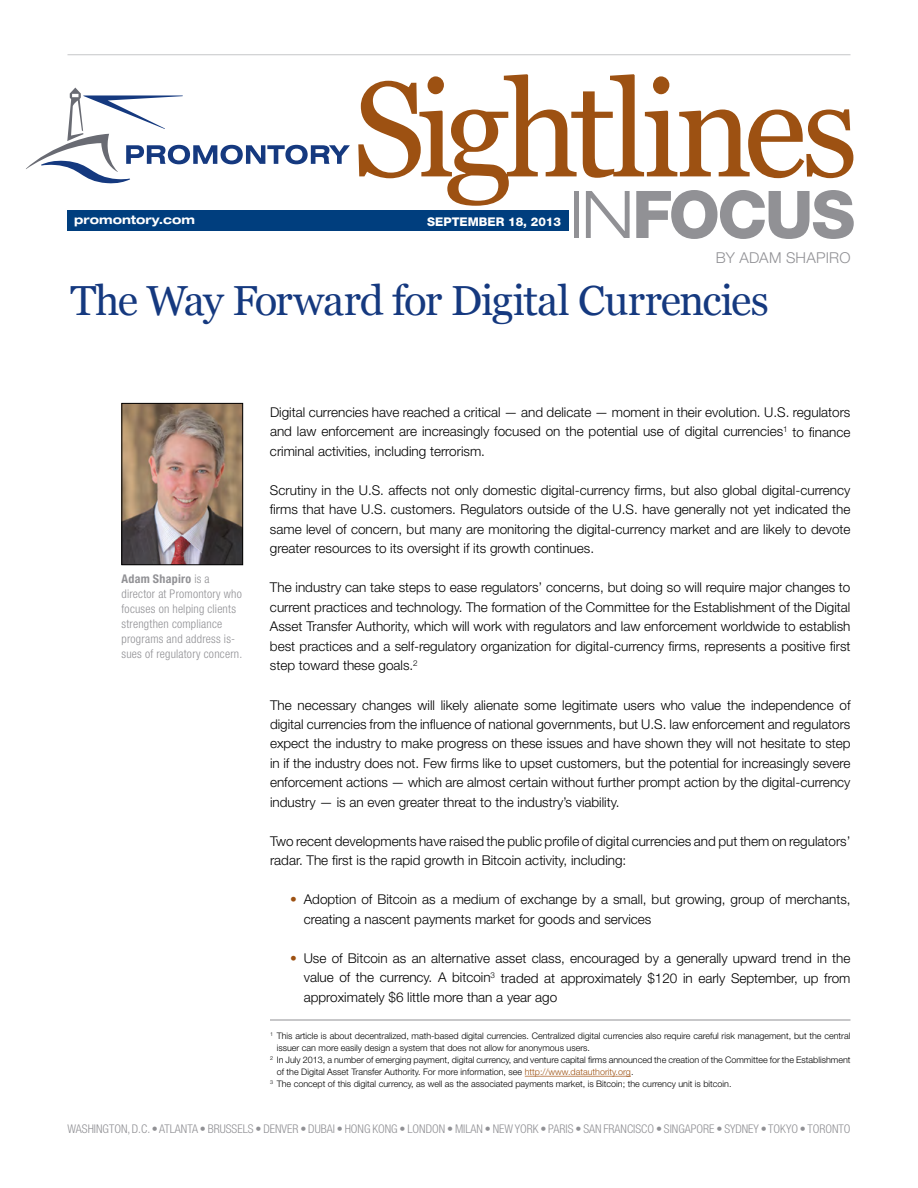
<style>
.page{position:relative;width:918px;height:1188px;background:#fff}
.page>*{position:absolute;margin:0;border:0;box-sizing:border-box;transform-origin:0 0}
.t1{font:800 65.85px "Helvetica Neue LT Std";letter-spacing:-.04em;color:#919195}
.t2{font:42px "Georgia";letter-spacing:-.03em;color:#15397f}
.t3{font:300 15px "Helvetica Neue LT Std";letter-spacing:.015em;color:#919195}
.t4{font:300 13.5px/19.5px "Helvetica Neue LT Std";color:#000;text-align:justify}
.t5{font:300 condensed 12px/15px "Helvetica Neue LT Std";letter-spacing:.015em;color:#919195}
.t6{font:800 12px "Helvetica Neue LT Std";color:#fff}
.t7{font:700 expanded 12px "Helvetica Neue LT Std";color:#fff}
.t8{font:300 9px "Helvetica Neue LT Std";color:#000}
.s1{font-weight:300;font-stretch:expanded}
.s2{font-weight:700}
.s3{color:#9d5112}
</style>
<div class="page">
<div style="left:68px;top:211px;width:501px;height:20px;background:#003e7e"></div>
<hr style="left:68px;top:54px;width:782px;height:1px;background:#c5c6c8">
<svg style="left:26px;top:88px;width:324px;height:96px"></svg>
<svg style="left:358px;top:74px;width:495px;height:132px"></svg>
<hr style="left:270px;top:1020px;width:580px;height:1px;background:#919195">
<hr style="left:525px;top:1076px;width:106px;height:1px;background:#c0885c">
<img style="left:124px;top:405px;width:117px;height:158px">
<div style="left:122px;top:403px;width:121px;height:162px;border:1px solid #000"></div>
<p class="t7" style="left:74px;top:212px;width:122px">promontory.com</p>
<p class="t6" style="left:427px;top:214px;width:135px">SEPTEMBER 18, 2013</p>
<h1 class="t1" style="left:569px;top:175px;width:288px"><span class="s1">In</span>FOCUS</h1>
<p class="t3" style="left:716px;top:249px;width:136px">By Adam Shapiro</p>
<h2 class="t2" style="left:70px;top:275px;width:700px">The Way Forward for Digital Currencies</h2>
<p class="t5" style="left:122px;top:571px;width:122px"><span class="s2">Adam Shapiro</span> is a director at Promontory who focuses on helping clients strengthen compliance programs and address is&shy;sues of regulatory concern.</p>
<p class="t4" style="left:270px;top:402px;width:582px">Digital currencies have reached a critical — and delicate — moment in their evolution. U.S. regulators and law enforcement are increasingly focused on the potential use of digital currencies<sup>1</sup> to finance criminal activities, including terrorism.</p>
<p class="t4" style="left:270px;top:480px;width:582px">Scrutiny in the U.S. affects not only domestic digital-currency firms, but also global digital-currency firms that have U.S. customers. Regulators outside of the U.S. have generally not yet indicated the same level of concern, but many are monitoring the digital-currency market and are likely to devote greater resources to its oversight if its growth continues.</p>
<p class="t4" style="left:270px;top:578px;width:582px">The industry can take steps to ease regulators’ concerns, but doing so will require major changes to current practices and technology. The formation of the Committee for the Establishment of the Digital Asset Transfer Authority, which will work with regulators and law enforcement worldwide to establish best practices and a self-regulatory organization for digital-currency firms, represents a positive first step toward these goals.<sup>2</sup></p>
<p class="t4" style="left:270px;top:695px;width:582px">The necessary changes will likely alienate some legitimate users who value the independence of digital currencies from the influence of national governments, but U.S. law enforcement and regulators expect the industry to make progress on these issues and have shown they will not hesitate to step in if the industry does not. Few firms like to upset customers, but the potential for increasingly severe enforcement actions — which are almost certain without further prompt action by the digital-currency industry — is an even greater threat to the industry’s viability.</p>
<p class="t4" style="left:270px;top:831px;width:582px">Two recent developments have raised the public profile of digital currencies and put them on regulators’ radar. The first is the rapid growth in Bitcoin activity, including:</p>
<p class="t4" style="left:304px;top:890px;width:548px;text-indent:-14px"><span class="s3">•</span> Adoption of Bitcoin as a medium of exchange by a small, but growing, group of merchants, creating a nascent payments market for goods and services</p>
<p class="t4" style="left:304px;top:948px;width:548px;text-indent:-13px"><span class="s3">•</span> Use of Bitcoin as an alternative asset class, encouraged by a generally upward trend in the value of the currency. A bitcoin<sup>3</sup> traded at approximately $120 in early September, up from approximately $6 little more than a year ago</p>
<p class="t8" style="left:270px;top:1030px;width:582px"><sup>1</sup> This article is about decentralized, math-based digital currencies. Centralized digital currencies also require careful risk management, but the central</p>
<p class="t8" style="left:277px;top:1042px;width:315px">issuer can more easily design a system that does not allow for anonymous users.</p>
<p class="t8" style="left:270px;top:1054px;width:582px"><sup>2</sup> In July 2013, a number of emerging payment, digital currency, and venture capital firms announced the creation of the Committee for the Establishment</p>
<p class="t8" style="left:277px;top:1066px;width:358px">of the Digital Asset Transfer Authority. For more information, see <span class="s3">http://www.datauthority.org</span>.</p>
<p class="t8" style="left:270px;top:1078px;width:463px"><sup>3</sup> The concept of this digital currency, as well as the associated payments market, is Bitcoin; the currency unit is bitcoin.</p>
<p class="t5" style="left:68px;top:1122px;width:784px">Washington, D.C. • Atlanta • Brussels • Denver • Dubai • Hong Kong • London • Milan • New York • Paris • San Francisco • Singapore • Sydney • Tokyo • Toronto</p>
</div>
